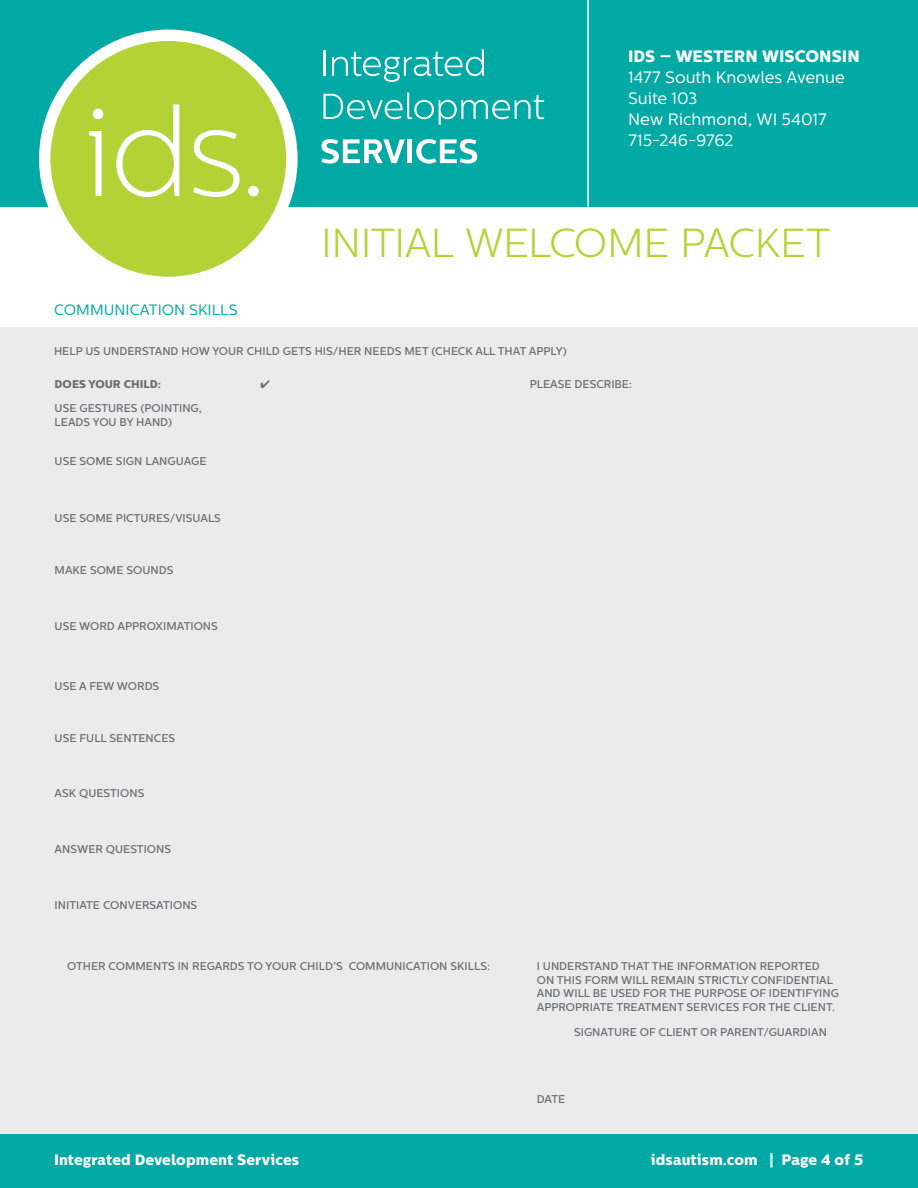
<style>
.page{position:relative;width:918px;height:1188px;background:#fff}
.page>*{position:absolute;margin:0;border:0;box-sizing:border-box;transform-origin:0 0}
.t1{font:300 40.5px "Centrale Sans";letter-spacing:-.02em;color:#b3d235}
.t2{font:16.5px/21px "Centrale Sans";letter-spacing:-.005em;color:#fff}
.t3{font:800 16.5px "Centrale Sans";color:#fff}
.t4{font:800 15px "Centrale Sans";letter-spacing:.005em;color:#fff}
.t5{font:15px "Centrale Sans";color:#00a9a3}
.t6{font:500 11.25px/13.5px "Centrale Sans";color:#6d6e71}
.t7{font:800 11.25px "Centrale Sans";color:#6d6e71}
</style>
<div class="page">
<div style="left:0;top:0;width:918px;height:207px;background:#00a9a3"></div>
<hr style="left:323px;top:51px;width:3px;height:25px;background:#fff">
<svg style="left:332px;top:49px;width:152px;height:33px"></svg>
<svg style="left:323px;top:93px;width:221px;height:32px"></svg>
<svg style="left:321px;top:139px;width:84px;height:25px"></svg>
<hr style="left:408px;top:139px;width:4px;height:24px;background:#fff">
<svg style="left:416px;top:139px;width:61px;height:25px"></svg>
<div style="left:45px;top:35px;width:247px;height:247px;background:#b3d235;border-radius:50%"></div>
<div style="left:39px;top:30px;width:259px;height:258px;border:11px solid #fff;border-radius:50%"></div>
<svg style="left:89px;top:109px;width:14px;height:87px"></svg>
<svg style="left:116px;top:104px;width:63px;height:93px"></svg>
<svg style="left:193px;top:130px;width:47px;height:67px"></svg>
<div style="left:248px;top:186px;width:11px;height:10px;background:#fff;border-radius:50%"></div>
<hr style="left:587px;top:0;width:2px;height:207px;background:#fff">
<div style="left:0;top:327px;width:918px;height:807px;background:#ebebec"></div>
<div style="left:0;top:1134px;width:918px;height:54px;background:#00a9a3"></div>
<h2 class="t3" style="left:628px;top:46px;width:233px">IDS – WESTERN WISCONSIN</h2>
<h2 class="t2" style="left:628px;top:67px;width:218px">1477 South Knowles Avenue<br>Suite 103<br>New Richmond, WI 54017<br>715-246-9762</h2>
<h3 class="t5" style="left:54px;top:301px;width:185px">COMMUNICATION SKILLS</h3>
<h1 class="t1" style="left:321px;top:220px;width:511px">INITIAL WELCOME PACKET</h1>
<p class="t6" style="left:54px;top:345px;width:514px">HELP US UNDERSTAND HOW YOUR CHILD GETS HIS/HER NEEDS MET (CHECK ALL THAT APPLY)</p>
<p class="t7" style="left:55px;top:377px;width:108px">DOES YOUR CHILD:</p>
<p class="t6" style="left:55px;top:402px;width:149px">USE GESTURES (POINTING,<br>LEADS YOU BY HAND)</p>
<p class="t6" style="left:55px;top:454px;width:153px">USE SOME SIGN LANGUAGE</p>
<p class="t6" style="left:55px;top:511px;width:168px">USE SOME PICTURES/VISUALS</p>
<p class="t6" style="left:55px;top:564px;width:120px">MAKE SOME SOUNDS</p>
<p class="t6" style="left:55px;top:620px;width:165px">USE WORD APPROXIMATIONS</p>
<p class="t6" style="left:55px;top:680px;width:106px">USE A FEW WORDS</p>
<p class="t6" style="left:55px;top:731px;width:122px">USE FULL SENTENCES</p>
<p class="t6" style="left:55px;top:787px;width:91px">ASK QUESTIONS</p>
<p class="t6" style="left:55px;top:842px;width:118px">ANSWER QUESTIONS</p>
<p class="t6" style="left:55px;top:898px;width:144px">INITIATE CONVERSATIONS</p>
<p class="t6" style="left:67px;top:960px;width:424px">OTHER COMMENTS IN REGARDS TO YOUR CHILD’S COMMUNICATION SKILLS:</p>
<h3 class="t4" style="left:54px;top:1151px;width:247px">Integrated Development Services</h3>
<p class="t6" style="left:530px;top:377px;width:104px">PLEASE DESCRIBE:</p>
<p class="t6" style="left:537px;top:960px;width:304px">I UNDERSTAND THAT THE INFORMATION REPORTED ON THIS FORM WILL REMAIN STRICTLY CONFIDENTIAL AND WILL BE USED FOR THE PURPOSE OF IDENTIFYING APPROPRIATE TREATMENT SERVICES FOR THE CLIENT.</p>
<p class="t6" style="left:574px;top:1026px;width:254px">SIGNATURE OF CLIENT OR PARENT/GUARDIAN</p>
<p class="t6" style="left:537px;top:1093px;width:30px">DATE</p>
<h3 class="t4" style="left:651px;top:1151px;width:214px">idsautism.com | Page 4 of 5</h3>
</div>
